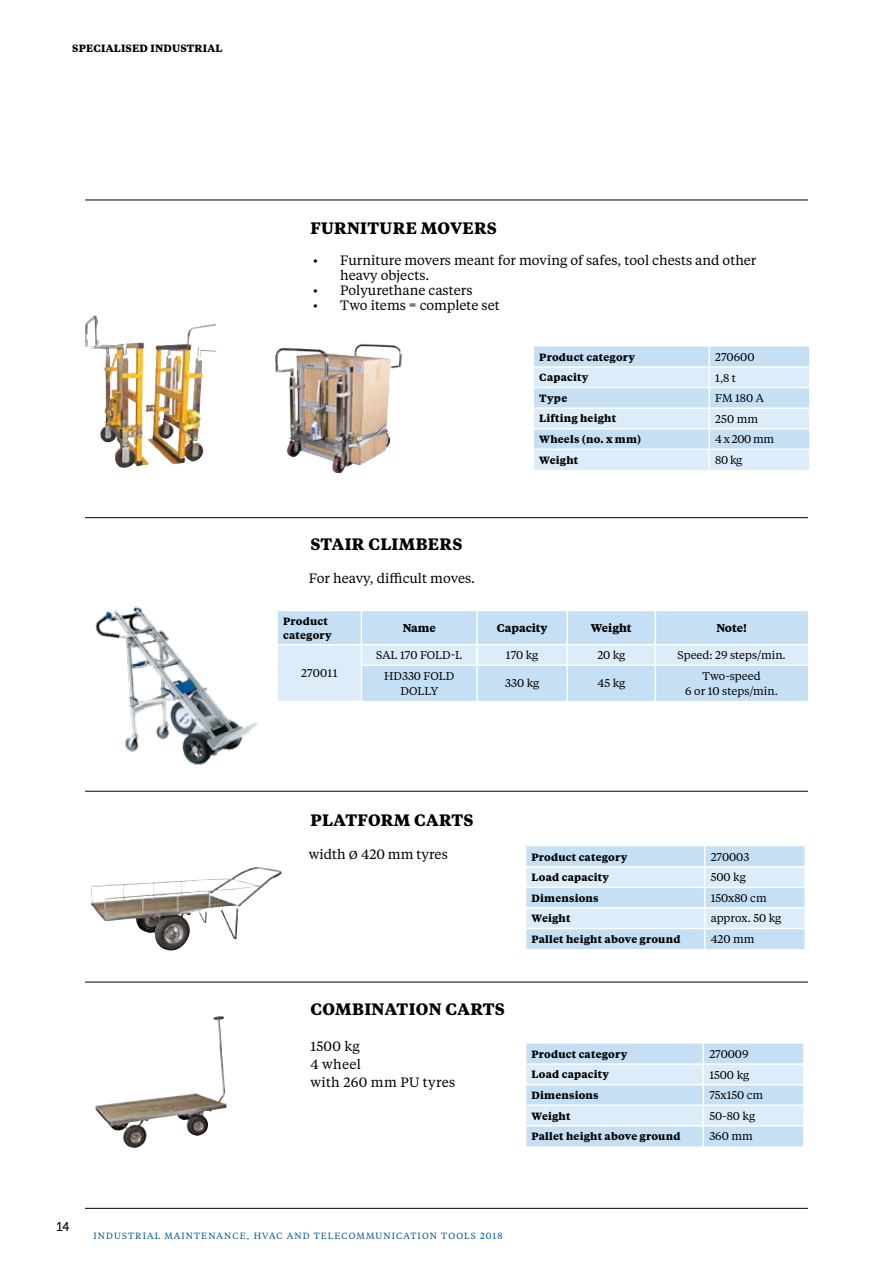
<style>
.page{position:relative;width:893px;height:1263px;background:#fff}
.page>*{position:absolute;margin:0;border:0;box-sizing:border-box;transform-origin:0 0}
.t1{font:700 16.5px "Tiempos Text";letter-spacing:.02em;color:#000}
.t2{font:13.5px/15px "Tiempos Text";color:#000}
.t3{font:13.5px/18px "Tiempos Text";letter-spacing:.02em;color:#000}
.t4{font:500 13.5px "Foundry Monoline";color:#000}
.t5{font:11.25px/15px "Tiempos Text";color:#000;text-align:center}
.t6{font:700 11.25px "Tiempos Text";color:#000}
.t7{font:700 10.5px/13.5px "Tiempos Text";letter-spacing:.02em;color:#000}
.t8{font:9px "Tiempos Text";letter-spacing:.12em;color:#005496}
</style>
<div class="page">
<hr style="left:85px;top:200px;width:723px;height:1px;background:#000">
<hr style="left:85px;top:1208px;width:723px;height:1px;background:#000">
<img style="left:275px;top:344px;width:127px;height:129px">
<svg style="left:533px;top:346px;width:276px;height:124px;background:#d1e6f7"></svg>
<hr style="left:708px;top:450px;width:2px;height:20px;background:#fff">
<hr style="left:534px;top:366px;width:175px;height:2px;background:#fff">
<hr style="left:709px;top:366px;width:100px;height:2px;background:#fff">
<hr style="left:534px;top:407px;width:175px;height:2px;background:#fff">
<hr style="left:709px;top:407px;width:100px;height:2px;background:#fff">
<hr style="left:534px;top:449px;width:175px;height:1px;background:#fff">
<hr style="left:709px;top:449px;width:100px;height:1px;background:#fff">
<hr style="left:534px;top:387px;width:175px;height:1px;background:#fff">
<hr style="left:709px;top:387px;width:100px;height:1px;background:#fff">
<hr style="left:534px;top:428px;width:175px;height:1px;background:#fff">
<hr style="left:709px;top:428px;width:100px;height:1px;background:#fff">
<img style="left:85px;top:315px;width:64px;height:153px">
<div style="left:278px;top:611px;width:530px;height:33px;background:#c5e0f5"></div>
<hr style="left:361px;top:611px;width:1px;height:33px;background:#fff">
<hr style="left:476px;top:611px;width:2px;height:33px;background:#fff">
<hr style="left:567px;top:611px;width:1px;height:33px;background:#fff">
<hr style="left:655px;top:611px;width:1px;height:33px;background:#fff">
<svg style="left:278px;top:645px;width:530px;height:56px;background:#d0e5f6"></svg>
<hr style="left:361px;top:665px;width:1px;height:36px;background:#fff">
<hr style="left:476px;top:666px;width:2px;height:35px;background:#fff">
<hr style="left:567px;top:666px;width:1px;height:35px;background:#fff">
<hr style="left:655px;top:666px;width:1px;height:35px;background:#fff">
<hr style="left:362px;top:664px;width:115px;height:2px;background:#fff">
<hr style="left:477px;top:664px;width:90px;height:2px;background:#fff">
<hr style="left:567px;top:664px;width:88px;height:2px;background:#fff">
<hr style="left:655px;top:664px;width:153px;height:2px;background:#fff">
<hr style="left:85px;top:517px;width:723px;height:1px;background:#000">
<hr style="left:85px;top:791px;width:723px;height:1px;background:#000">
<hr style="left:85px;top:982px;width:723px;height:1px;background:#000">
<img style="left:95px;top:606px;width:163px;height:159px">
<img style="left:96px;top:1016px;width:131px;height:132px">
<img style="left:91px;top:867px;width:191px;height:84px">
<svg style="left:526px;top:846px;width:278px;height:103px;background:#cfe5f6"></svg>
<hr style="left:526px;top:866px;width:179px;height:1px;background:#fff">
<hr style="left:705px;top:866px;width:99px;height:1px;background:#fff">
<hr style="left:526px;top:907px;width:179px;height:2px;background:#fff">
<hr style="left:705px;top:907px;width:99px;height:2px;background:#fff">
<hr style="left:526px;top:886px;width:179px;height:2px;background:#fff">
<hr style="left:705px;top:886px;width:99px;height:2px;background:#fff">
<hr style="left:526px;top:928px;width:179px;height:1px;background:#fff">
<hr style="left:705px;top:928px;width:99px;height:1px;background:#fff">
<svg style="left:526px;top:1043px;width:277px;height:103px;background:#cfe5f6"></svg>
<hr style="left:526px;top:1063px;width:177px;height:2px;background:#fff">
<hr style="left:703px;top:1063px;width:100px;height:2px;background:#fff">
<hr style="left:526px;top:1104px;width:177px;height:2px;background:#fff">
<hr style="left:703px;top:1104px;width:100px;height:2px;background:#fff">
<hr style="left:526px;top:1084px;width:177px;height:1px;background:#fff">
<hr style="left:703px;top:1084px;width:100px;height:1px;background:#fff">
<hr style="left:526px;top:1125px;width:177px;height:1px;background:#fff">
<hr style="left:703px;top:1125px;width:100px;height:1px;background:#fff">
<p class="t7" style="left:72px;top:41px;width:152px">SPECIALISED INDUSTRIAL</p>
<p class="t4" style="left:57px;top:1219px;width:15px">14</p>
<h1 class="t1" style="left:310px;top:216px;width:188px">FURNITURE MOVERS</h1>
<p class="t2" style="left:340px;top:253px;width:418px;text-indent:-27px">• Furniture movers meant for moving of safes, tool chests and other heavy objects.</p>
<p class="t2" style="left:313px;top:283px;width:161px">• Polyurethane casters</p>
<p class="t2" style="left:313px;top:298px;width:188px">• Two items = complete set</p>
<h1 class="t1" style="left:310px;top:533px;width:154px">STAIR CLIMBERS</h1>
<p class="t2" style="left:309px;top:570px;width:168px">For heavy, difficult moves.</p>
<p class="t7" style="left:539px;top:350px;width:97px">Product category</p>
<p class="t5" style="left:715px;top:349px;width:41px">270600</p>
<p class="t7" style="left:539px;top:370px;width:50px">Capacity</p>
<p class="t5" style="left:715px;top:370px;width:22px">1,8 t</p>
<p class="t7" style="left:539px;top:391px;width:29px">Type</p>
<p class="t5" style="left:715px;top:390px;width:50px">FM 180 A</p>
<p class="t7" style="left:539px;top:411px;width:78px">Lifting height</p>
<p class="t5" style="left:715px;top:411px;width:44px">250 mm</p>
<p class="t7" style="left:539px;top:432px;width:103px">Wheels (no. x mm)</p>
<p class="t5" style="left:715px;top:431px;width:60px">4 x 200 mm</p>
<p class="t7" style="left:539px;top:453px;width:41px">Weight</p>
<p class="t5" style="left:715px;top:452px;width:29px">80 kg</p>
<p class="t7" style="left:283px;top:614px;width:50px">Product category</p>
<p class="t6" style="left:403px;top:620px;width:35px">Name</p>
<p class="t6" style="left:497px;top:620px;width:52px">Capacity</p>
<p class="t6" style="left:591px;top:620px;width:42px">Weight</p>
<p class="t6" style="left:716px;top:620px;width:32px">Note!</p>
<p class="t5" style="left:301px;top:665px;width:38px">270011</p>
<p class="t5" style="left:376px;top:647px;width:87px">SAL 170 FOLD-L</p>
<p class="t5" style="left:506px;top:647px;width:34px">170 kg</p>
<p class="t5" style="left:597px;top:647px;width:29px">20 kg</p>
<p class="t5" style="left:677px;top:647px;width:110px">Speed: 29 steps/min.</p>
<p class="t5" style="left:384px;top:668px;width:72px">HD330 FOLD<br>DOLLY</p>
<p class="t5" style="left:505px;top:675px;width:36px">330 kg</p>
<p class="t5" style="left:597px;top:675px;width:29px">45 kg</p>
<p class="t5" style="left:685px;top:668px;width:94px">Two-speed<br>6 or 10 steps/min.</p>
<h1 class="t1" style="left:310px;top:808px;width:165px">PLATFORM CARTS</h1>
<p class="t2" style="left:309px;top:846px;width:140px">width Ø 420 mm tyres</p>
<h1 class="t1" style="left:310px;top:998px;width:196px">COMBINATION CARTS</h1>
<p class="t3" style="left:310px;top:1037px;width:146px">1500 kg<br>4 wheel<br>with 260 mm PU tyres</p>
<p class="t7" style="left:532px;top:849px;width:97px">Product category</p>
<p class="t5" style="left:711px;top:849px;width:40px">270003</p>
<p class="t7" style="left:532px;top:870px;width:79px">Load capacity</p>
<p class="t5" style="left:711px;top:869px;width:37px">500 kg</p>
<p class="t7" style="left:532px;top:891px;width:69px">Dimensions</p>
<p class="t5" style="left:711px;top:890px;width:57px">150x80 cm</p>
<p class="t7" style="left:532px;top:911px;width:41px">Weight</p>
<p class="t5" style="left:711px;top:910px;width:72px">approx. 50 kg</p>
<p class="t7" style="left:532px;top:932px;width:150px">Pallet height above ground</p>
<p class="t5" style="left:711px;top:931px;width:45px">420 mm</p>
<p class="t7" style="left:532px;top:1047px;width:97px">Product category</p>
<p class="t5" style="left:709px;top:1046px;width:41px">270009</p>
<p class="t7" style="left:532px;top:1067px;width:79px">Load capacity</p>
<p class="t5" style="left:709px;top:1067px;width:41px">1500 kg</p>
<p class="t7" style="left:532px;top:1088px;width:69px">Dimensions</p>
<p class="t5" style="left:709px;top:1087px;width:55px">75x150 cm</p>
<p class="t7" style="left:532px;top:1108px;width:41px">Weight</p>
<p class="t5" style="left:709px;top:1108px;width:47px">50-80 kg</p>
<p class="t7" style="left:532px;top:1129px;width:150px">Pallet height above ground</p>
<p class="t5" style="left:709px;top:1128px;width:45px">360 mm</p>
<p class="t8" style="left:94px;top:1230px;width:410px">INDUSTRIAL MAINTENANCE, HVAC AND TELECOMMUNICATION TOOLS 2018</p>
</div>
